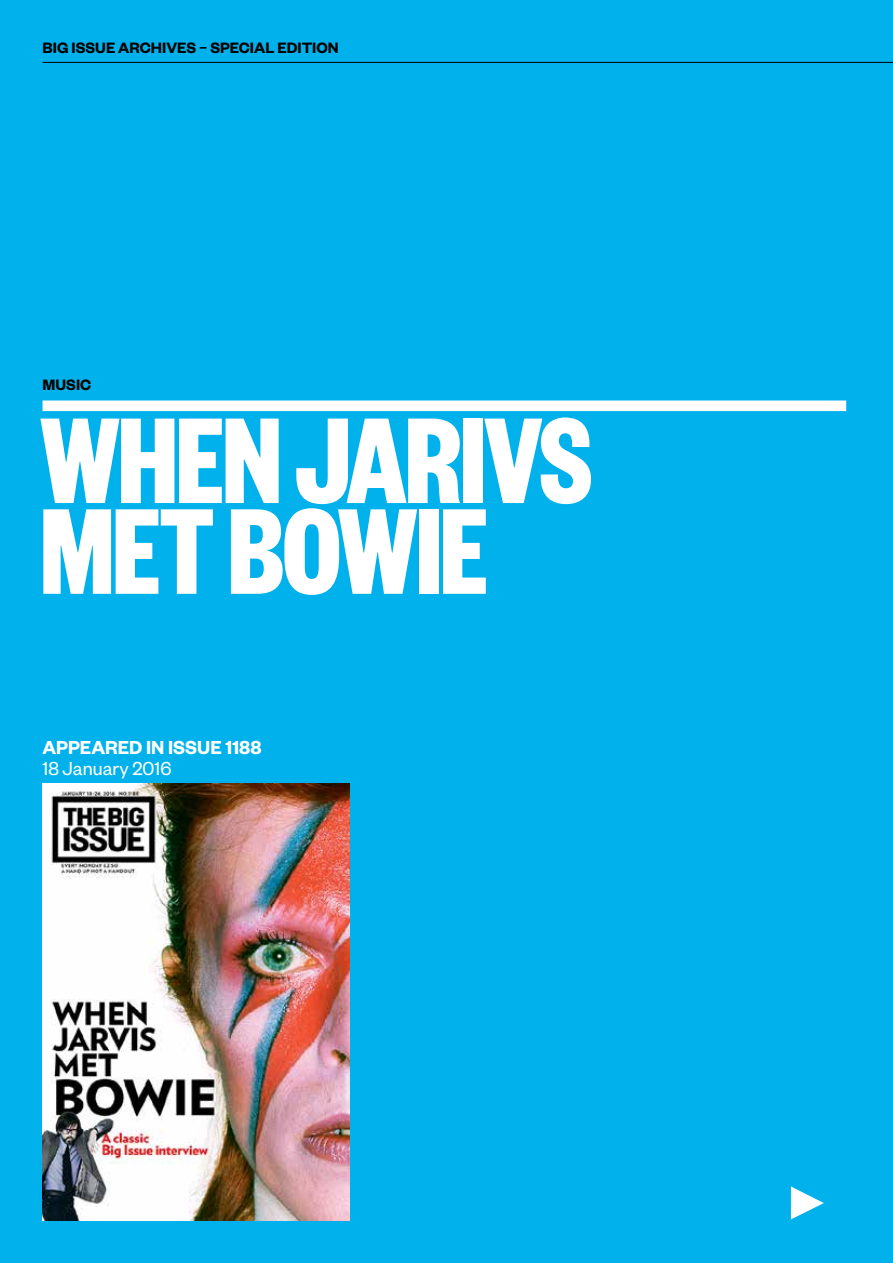
<style>
.page{position:relative;width:893px;height:1263px;background:#00b1eb}
.page>*{position:absolute;margin:0;border:0;box-sizing:border-box;transform-origin:0 0}
.t1{font:700 134.1px "Founders Grotesk X Cond";letter-spacing:-.01em;color:#fff}
.t2{font:600 20.7px "Founders Grotesk";color:#fff}
.t3{font:20.7px "Founders Grotesk";color:#fff}
.t4{font:600 16.5px "Founders Grotesk";color:#000}
</style>
<div class="page">
<hr style="left:43px;top:62px;width:850px;height:1px;background:#000">
<img style="left:43px;top:783px;width:307px;height:437px">
<svg style="left:791px;top:1186px;width:33px;height:33px"></svg>
<div style="left:43px;top:400px;width:803px;height:11px;background:#fff"></div>
<p class="t4" style="left:43px;top:37px;width:298px">BIG ISSUE ARCHIVES – SPECIAL EDITION</p>
<p class="t4" style="left:43px;top:374px;width:50px">MUSIC</p>
<h1 class="t1" style="left:40px;top:376px;width:553px">WHEN JARIVS</h1>
<h1 class="t1" style="left:40px;top:467px;width:449px">MET BOWIE</h1>
<p class="t2" style="left:43px;top:735px;width:221px">APPEARED IN ISSUE 1188</p>
<p class="t3" style="left:43px;top:756px;width:130px">18 January 2016</p>
</div>
